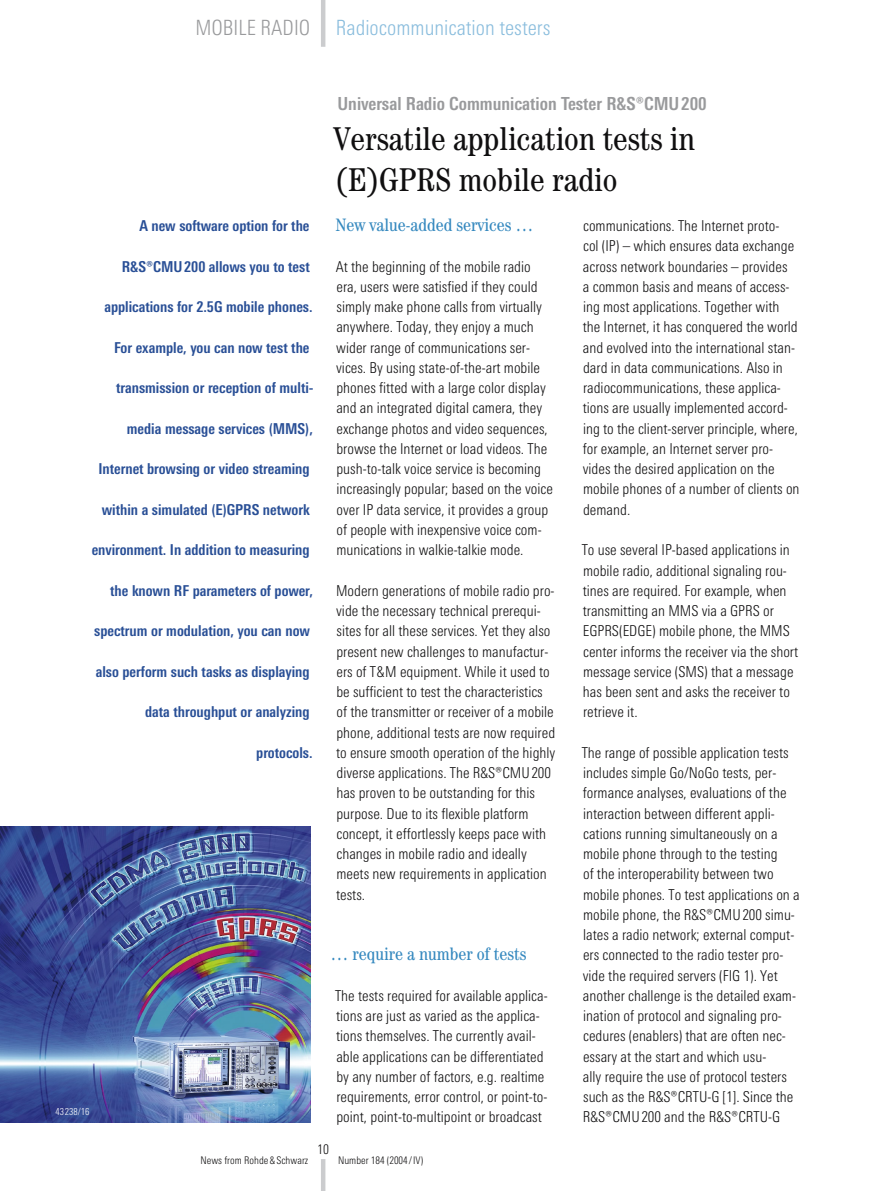
<style>
.page{position:relative;width:893px;height:1191px;background:#fff}
.page>*{position:absolute;margin:0;border:0;box-sizing:border-box;transform-origin:0 0}
._1_Überschrift_22_p{font:condensed 33px/40.5px "Century";color:#100f10}
.Rubrik_cyan{font:300 21px "RS Univers Cond";color:#8abddd}
._1_Überschrift_12__p_cyan{font:condensed 18px "Century";color:#3689bf}
._1_Überschrift_12_p_fett__Gerät__oI{font:700 18px "RS Univers Cond";color:#999a9c}
._2_Haupttext_10_p{font:300 15px/20.2px "RS Univers Cond";color:#100f10}
._2_Haupttext_10_p_fett_-_2zeilig{font:700 15px "RS Univers Cond";color:#294f96}
.t1{font:300 13.5px "RS Univers Cond";color:#100f10}
.t2{font:300 10.5px "RS Univers Cond";color:#100f10}
.t3{font:300 9.75px "RS Univers Cond";color:#fff}
.s1{color:#999a9c}
</style>
<div class="page">
<hr style="left:321px;top:1161px;width:4px;height:30px;background:#cbccce">
<hr style="left:321px;top:0;width:4px;height:45px;background:#cbccce">
<img style="left:0;top:826px;width:310px;height:297px">
<p class="Rubrik_cyan" style="left:195px;top:15px;width:357px"><span class="s1">MOBILE RADIO</span> Radiocommunication testers</p>
<p class="_2_Haupttext_10_p_fett_-_2zeilig" style="left:140px;top:217px;width:172px">A new software option for the</p>
<p class="_2_Haupttext_10_p_fett_-_2zeilig" style="left:122px;top:257px;width:189px">R&amp;S ® CMU200 allows you to test</p>
<p class="_2_Haupttext_10_p_fett_-_2zeilig" style="left:104px;top:298px;width:210px">applications for 2.5G mobile phones.</p>
<p class="_2_Haupttext_10_p_fett_-_2zeilig" style="left:114px;top:338px;width:197px">For example, you can now test the</p>
<p class="_2_Haupttext_10_p_fett_-_2zeilig" style="left:116px;top:379px;width:199px">transmission or reception of multi-</p>
<p class="_2_Haupttext_10_p_fett_-_2zeilig" style="left:127px;top:419px;width:187px">media message services (MMS),</p>
<p class="_2_Haupttext_10_p_fett_-_2zeilig" style="left:98px;top:460px;width:213px">Internet browsing or video streaming</p>
<p class="_2_Haupttext_10_p_fett_-_2zeilig" style="left:102px;top:500px;width:209px">within a simulated (E)GPRS network</p>
<p class="_2_Haupttext_10_p_fett_-_2zeilig" style="left:92px;top:541px;width:219px">environment. In addition to measuring</p>
<p class="_2_Haupttext_10_p_fett_-_2zeilig" style="left:110px;top:581px;width:204px">the known RF parameters of power,</p>
<p class="_2_Haupttext_10_p_fett_-_2zeilig" style="left:94px;top:622px;width:217px">spectrum or modulation, you can now</p>
<p class="_2_Haupttext_10_p_fett_-_2zeilig" style="left:96px;top:662px;width:215px">also perform such tasks as displaying</p>
<p class="_2_Haupttext_10_p_fett_-_2zeilig" style="left:145px;top:703px;width:166px">data throughput or analyzing</p>
<p class="_2_Haupttext_10_p_fett_-_2zeilig" style="left:256px;top:743px;width:58px">protocols.</p>
<p class="t3" style="left:55px;top:1105px;width:35px">43238/16</p>
<p class="_1_Überschrift_12_p_fett__Gerät__oI" style="left:337px;top:92px;width:371px">Universal Radio Communication Tester R&amp;S ® CMU200</p>
<p class="_1_Überschrift_22_p" style="left:334px;top:118px;width:362px">Versatile application tests in (E)GPRS mobile radio</p>
<p class="_1_Überschrift_12__p_cyan" style="left:336px;top:214px;width:199px">New value-added services …</p>
<p class="_2_Haupttext_10_p" style="left:336px;top:256px;width:219px">At the beginning of the mobile radio era, users were satisfied if they could simply make phone calls from virtually anywhere. Today, they enjoy a much wider range of communications ser&shy;vices. By using state-of-the-art mobile phones fitted with a large color display and an integrated digital camera, they exchange photos and video sequences, browse the Internet or load videos. The push-to-talk voice service is becoming increasingly popular; based on the voice over IP data service, it provides a group of people with inexpensive voice com&shy;munications in walkie-talkie mode.</p>
<p class="_2_Haupttext_10_p" style="left:336px;top:580px;width:221px">Modern generations of mobile radio pro&shy;vide the necessary technical prerequi&shy;sites for all these services. Yet they also present new challenges to manufactur&shy;ers of T&amp;M equipment. While it used to be sufficient to test the characteristics of the transmitter or receiver of a mobile phone, additional tests are now required to ensure smooth operation of the highly diverse applications. The R&amp;S ® CMU200 has proven to be outstanding for this purpose. Due to its flexible platform concept, it effortlessly keeps pace with changes in mobile radio and ideally meets new requirements in application tests.</p>
<p class="_2_Haupttext_10_p" style="left:583px;top:216px;width:218px">communications. The Internet proto-<br>col (IP) – which ensures data exchange across network boundaries – provides<br>a common basis and means of access&shy;ing most applications. Together with the Internet, it has conquered the world and evolved into the international stan&shy;dard in data communications. Also in radiocommunications, these applica&shy;tions are usually implemented accord&shy;ing to the client-server principle, where, for example, an Internet server pro&shy;vides the desired application on the mobile phones of a number of clients on demand.</p>
<p class="_2_Haupttext_10_p" style="left:582px;top:540px;width:218px">To use several IP-based applications in mobile radio, additional signaling rou&shy;tines are required. For example, when transmitting an MMS via a GPRS or EGPRS(EDGE) mobile phone, the MMS center informs the receiver via the short message service (SMS) that a message has been sent and asks the receiver to retrieve it.</p>
<p class="_2_Haupttext_10_p" style="left:582px;top:742px;width:219px">The range of possible application tests includes simple Go/NoGo tests, per&shy;formance analyses, evaluations of the interaction between different appli&shy;cations running simultaneously on a mobile phone through to the testing<br>of the interoperability between two mobile phones. To test applications on a mobile phone, the R&amp;S ® CMU200 simu&shy;lates a radio network; external comput&shy;ers connected to the radio tester pro&shy;vide the required servers (FIG 1). Yet another challenge is the detailed exam&shy;ination of protocol and signaling pro&shy;cedures (enablers) that are often nec&shy;essary at the start and which usu-<br>ally require the use of protocol testers such as the R&amp;S ® CRTU-G [1]. Since the R&amp;S ® CMU200 and the R&amp;S ® CRTU-G</p>
<p class="_1_Überschrift_12__p_cyan" style="left:331px;top:943px;width:197px">… require a number of tests</p>
<p class="_2_Haupttext_10_p" style="left:335px;top:985px;width:214px">The tests required for available applica&shy;tions are just as varied as the applica&shy;tions themselves. The currently avail&shy;able applications can be differentiated by any number of factors, e.g. realtime requirements, error control, or point-to&shy;point, point-to-multipoint or broadcast</p>
<p class="t1" style="left:317px;top:1141px;width:13px">10</p>
<p class="t2" style="left:200px;top:1153px;width:109px">News from Rohde &amp; Schwarz</p>
<p class="t2" style="left:338px;top:1153px;width:87px">Number 184 (2004/IV)</p>
</div>
